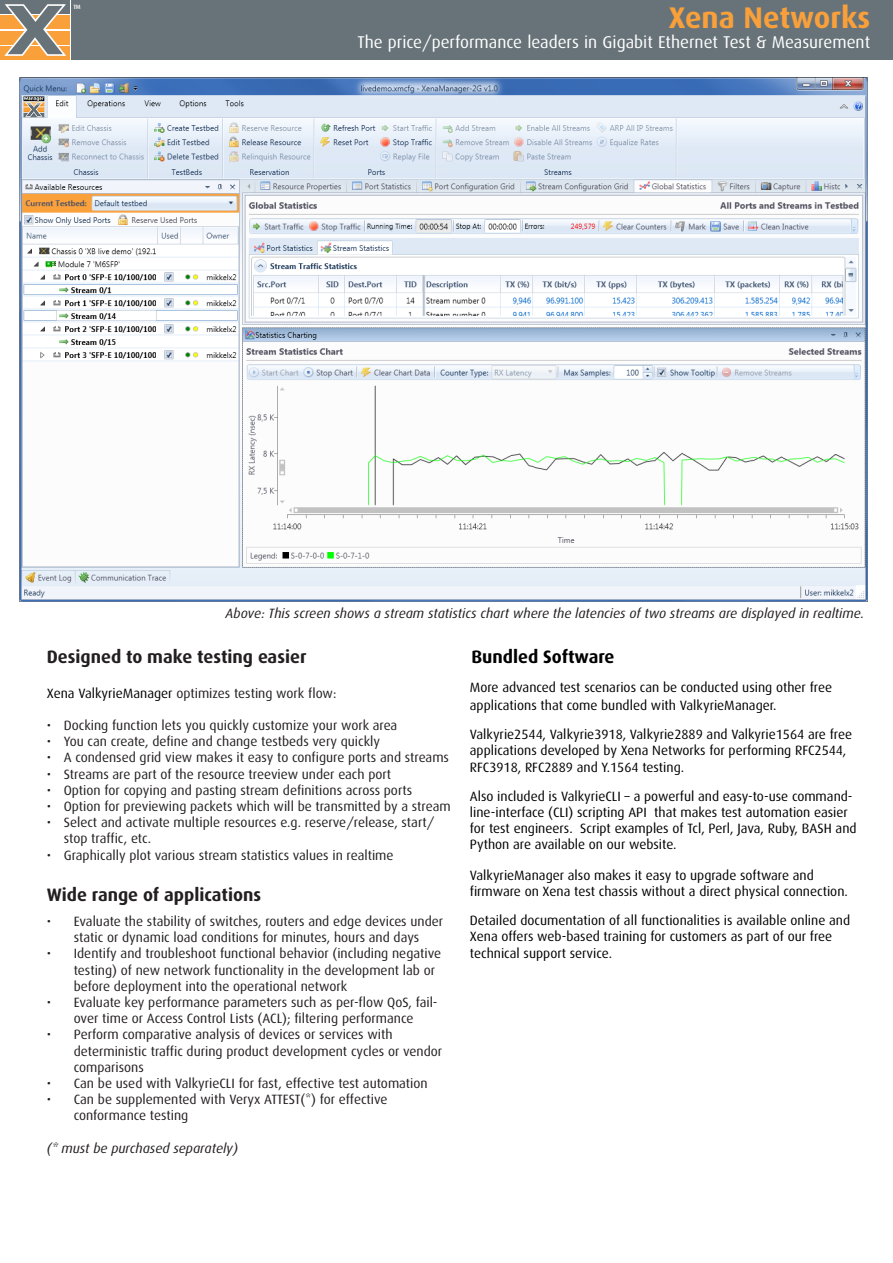
<style>
.page{position:relative;width:893px;height:1263px;background:#fff}
.page>*{position:absolute;margin:0;border:0;box-sizing:border-box;transform-origin:0 0}
.Titel{font:700 29.85px "Dax";color:#f9a03a}
.t1{font:700 18px "Dax";color:#231f20}
.t2{font:700 18px "Dax";color:#000}
.Titel-2{font:17.1px "Dax";color:#fff}
.t3{font:13.5px/16.2px "Dax";color:#231f20}
.t4{font:13.5px/16.2px "Dax";color:#000}
.t5{font:italic 13.5px "Dax";color:#231f20}
.Rubrik{font:500 6.15px "Dax";color:#fff}
.s1{color:#000}
</style>
<div class="page">
<img style="left:19px;top:77px;width:848px;height:525px">
<div style="left:72px;top:0;width:821px;height:60px;background:#687379"></div>
<div style="left:0;top:46px;width:69px;height:14px;background:#f9a03a"></div>
<div style="left:0;top:31px;width:69px;height:13px;background:#f9a03a"></div>
<div style="left:0;top:15px;width:69px;height:14px;background:#f9a03a"></div>
<div style="left:0;top:0;width:69px;height:13px;background:#687379"></div>
<svg style="left:3px;top:4px;width:65px;height:52px"></svg>
<p class="Rubrik" style="left:73px;top:3px;width:9px">TM</p>
<p class="Titel" style="left:669px;top:0;width:203px">Xena Networks</p>
<p class="Titel-2" style="left:357px;top:33px;width:514px">The price/performance leaders in Gigabit Ethernet Test &amp; Measurement</p>
<p class="t5" style="left:226px;top:605px;width:640px">Above: This screen shows a stream statistics chart where the latencies of two streams are displayed in realtime.</p>
<p class="t1" style="left:47px;top:647px;width:261px">Designed to make testing easier</p>
<p class="t3" style="left:47px;top:685px;width:291px"><span class="s1">Xena ValkyrieManager</span> optimizes testing work flow:</p>
<p class="t3" style="left:47px;top:717px;width:352px">• Docking function lets you quickly customize your work area</p>
<p class="t3" style="left:47px;top:733px;width:335px">• You can create, define and change testbeds very quickly</p>
<p class="t3" style="left:47px;top:750px;width:404px">• A condensed grid view makes it easy to configure ports and streams</p>
<p class="t3" style="left:47px;top:766px;width:346px">• Streams are part of the resource treeview under each port</p>
<p class="t3" style="left:47px;top:782px;width:367px">• Option for copying and pasting stream definitions across ports</p>
<p class="t3" style="left:47px;top:798px;width:405px">• Option for previewing packets which will be transmitted by a stream</p>
<p class="t3" style="left:64px;top:814px;width:372px;text-indent:-17px">• Select and activate multiple resources e.g. reserve/release, start/ stop traffic, etc.</p>
<p class="t3" style="left:47px;top:847px;width:348px">• Graphically plot various stream statistics values in realtime</p>
<p class="t1" style="left:47px;top:885px;width:216px">Wide range of applications</p>
<p class="t3" style="left:47px;top:913px;width:398px;text-align:center">• Evaluate the stability of switches, routers and edge devices under static or dynamic load conditions for minutes, hours and days</p>
<p class="t3" style="left:74px;top:946px;width:369px;text-indent:-27px">• Identify and troubleshoot functional behavior (including negative testing) of new network functionality in the development lab or before deployment into the operational network</p>
<p class="t3" style="left:47px;top:994px;width:392px;text-align:center">• Evaluate key performance parameters such as per-flow QoS, fail&shy;over time or Access Control Lists (ACL); filtering performance</p>
<p class="t3" style="left:74px;top:1027px;width:370px;text-indent:-27px">• Perform comparative analysis of devices or services with deterministic traffic during product development cycles or vendor comparisons</p>
<p class="t3" style="left:47px;top:1075px;width:382px">• Can be used with ValkyrieCLI for fast, effective test automation</p>
<p class="t3" style="left:74px;top:1091px;width:315px;text-indent:-27px">• Can be supplemented with Veryx ATTEST(*) for effective conformance testing</p>
<p class="t5" style="left:47px;top:1140px;width:193px">(* must be purchased separately)</p>
<p class="t2" style="left:471px;top:647px;width:145px">Bundled Software</p>
<p class="t4" style="left:470px;top:679px;width:364px;line-height:18px">More advanced test scenarios can be conducted using other free applications that come bundled with ValkyrieManager.</p>
<p class="t4" style="left:470px;top:727px;width:384px">Valkyrie2544, Valkyrie3918, Valkyrie2889 and Valkyrie1564 are free applications developed by Xena Networks for performing RFC2544,<br>RFC3918, RFC2889 and Y.1564 testing.</p>
<p class="t4" style="left:470px;top:788px;width:388px">Also included is ValkyrieCLI – a powerful and easy-to-use command&shy;line-interface (CLI) scripting API that makes test automation easier for test engineers. Script examples of Tcl, Perl, Java, Ruby, BASH and Python are available on our website.</p>
<p class="t4" style="left:470px;top:867px;width:379px">ValkyrieManager also makes it easy to upgrade software and firmware on Xena test chassis without a direct physical connection.</p>
<p class="t4" style="left:470px;top:912px;width:382px">Detailed documentation of all functionalities is available online and<br>Xena offers web-based training for customers as part of our free technical support service.</p>
</div>
